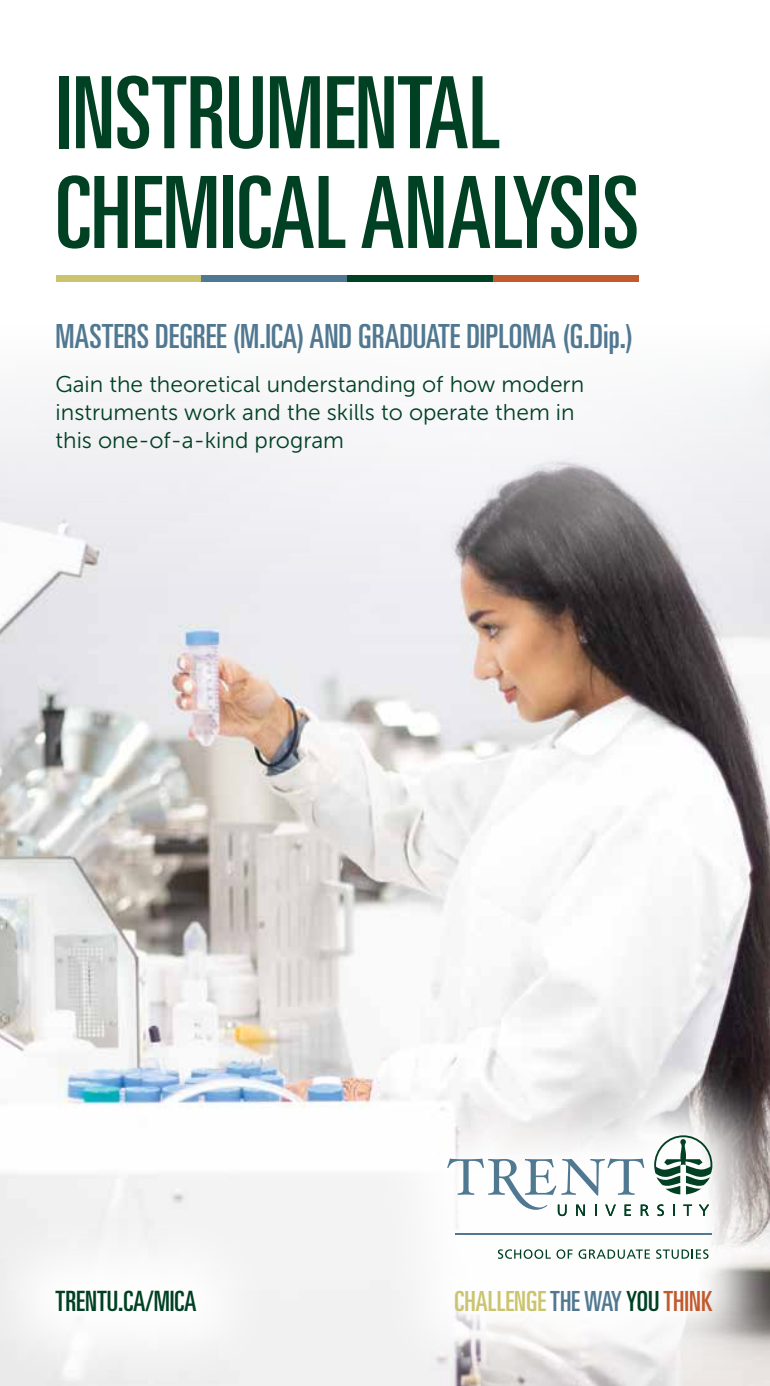
<style>
.page{position:relative;width:770px;height:1386px;background:#fff}
.page>*{position:absolute;margin:0;border:0;box-sizing:border-box;transform-origin:0 0}
.t1{font:ultra-condensed 99.75px/99.8px "Univers";color:#004023}
.t2{font:ultra-condensed 33.25px "Univers";color:#517891}
.t3{font:ultra-condensed 28px "Univers";color:#004023}
.t4{font:ultra-condensed 27.82px "Univers";color:#cbc46e}
.t5{font:22.75px/28px "Museo Sans 300";color:#004023}
.s1{color:#517891}
.s2{color:#004023}
.s3{color:#c15a2d}
</style>
<div class="page">
<img style="left:0;top:367px;width:770px;height:1019px">
<div style="left:56px;top:276px;width:146px;height:6px;background:#cbc46e"></div>
<div style="left:202px;top:276px;width:145px;height:6px;background:#517891"></div>
<div style="left:347px;top:276px;width:146px;height:6px;background:#004023"></div>
<div style="left:493px;top:276px;width:146px;height:6px;background:#c15a2d"></div>
<div style="left:0;top:1205px;width:279px;height:181px;background:#f3f3f3"></div>
<svg style="left:366px;top:1053px;width:404px;height:333px"></svg>
<svg style="left:447px;top:1135px;width:265px;height:81px"></svg>
<hr style="left:456px;top:1234px;width:256px;height:1px;background:#517891">
<svg style="left:498px;top:1249px;width:53px;height:10px"></svg>
<svg style="left:557px;top:1249px;width:16px;height:10px"></svg>
<svg style="left:579px;top:1249px;width:71px;height:10px"></svg>
<svg style="left:656px;top:1249px;width:53px;height:10px"></svg>
<h1 class="t1" style="left:56px;top:62px;width:585px">INSTRUMENTAL<br>CHEMICAL ANALYSIS</h1>
<h2 class="t2" style="left:56px;top:317px;width:579px">MASTERS DEGREE (M.ICA) AND GRADUATE DIPLOMA (G.Dip.)</h2>
<p class="t5" style="left:56px;top:371px;width:530px">Gain the theoretical understanding of how modern instruments work and the skills to operate them in this one-of-a-kind program</p>
<p class="t3" style="left:56px;top:1285px;width:142px">TRENTU.CA/MICA</p>
<p class="t4" style="left:455px;top:1285px;width:259px">CHALLENGE<span class="s1">THE WAY</span> <span class="s2">YOU</span> <span class="s3">THINK</span></p>
</div>
